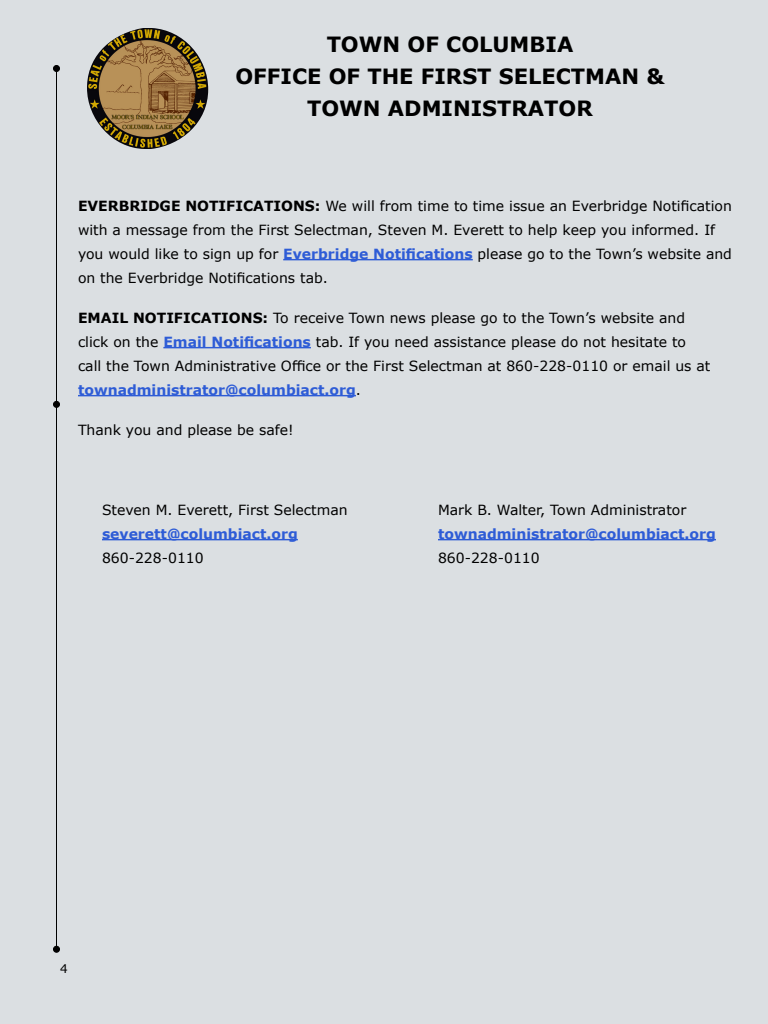
<style>
.page{position:relative;width:768px;height:1024px;background:#dbdfe2}
.page>*{position:absolute;margin:0;border:0;box-sizing:border-box;transform-origin:0 0}
.t1{font:700 21px/32px "Verdana";color:#000;text-align:center}
.Body_Text{font:14px/24px "Verdana";color:#000}
.Body_Text-2{font:700 14px "Verdana";color:#2e5cd6}
.t2{font:12px "Verdana";color:#000}
.s1{font-weight:700}
.s2{font-weight:700;color:#2e5cd6}
</style>
<div class="page">
<hr style="left:56px;top:68px;width:1px;height:881px;background:#000">
<div style="left:53px;top:65px;width:7px;height:7px;border:1px solid #000;border-radius:50%"></div>
<div style="left:53px;top:401px;width:7px;height:7px;border:1px solid #000;border-radius:50%"></div>
<svg style="left:54px;top:946px;width:6px;height:6px"></svg>
<div style="left:53px;top:946px;width:7px;height:7px;border:1px solid #000;border-radius:50%"></div>
<hr style="left:283px;top:259px;width:190px;height:1px;background:#2e5cd6">
<hr style="left:163px;top:347px;width:148px;height:1px;background:#2e5cd6">
<hr style="left:78px;top:395px;width:278px;height:1px;background:#2e5cd6">
<hr style="left:102px;top:539px;width:196px;height:1px;background:#2e5cd6">
<hr style="left:438px;top:539px;width:278px;height:1px;background:#2e5cd6">
<img style="left:87px;top:28px;width:121px;height:121px">
<p class="t1" style="left:327px;top:27px;width:248px">TOWN OF COLUMBIA</p>
<p class="t1" style="left:235px;top:59px;width:431px">OFFICE OF THE FIRST SELECTMAN &amp;<br>TOWN ADMINISTRATOR</p>
<p class="Body_Text" style="left:78px;top:193px;width:656px"><span class="s1">EVERBRIDGE NOTIFICATIONS:</span> We will from time to time issue an Everbridge Notification with a message from the First Selectman, Steven M. Everett to help keep you informed. If you would like to sign up for <span class="s2">Everbridge Notifications</span> please go to the Town’s website and on the Everbridge Notifications tab.</p>
<p class="Body_Text" style="left:78px;top:305px;width:634px"><span class="s1">EMAIL NOTIFICATIONS:</span> To receive Town news please go to the Town’s website and click on the <span class="s2">Email Notifications</span> tab. If you need assistance please do not hesitate to call the Town Administrative Office or the First Selectman at 860-228-0110 or email us at <span class="s2">townadministrator@columbiact.org</span>.</p>
<p class="Body_Text" style="left:78px;top:417px;width:217px">Thank you and please be safe!</p>
<p class="Body_Text" style="left:102px;top:497px;width:247px">Steven M. Everett, First Selectman</p>
<p class="Body_Text" style="left:438px;top:497px;width:250px">Mark B. Walter, Town Administrator</p>
<p class="Body_Text-2" style="left:102px;top:524px;width:197px">severett@columbiact.org</p>
<p class="Body_Text-2" style="left:438px;top:524px;width:279px">townadministrator@columbiact.org</p>
<p class="Body_Text" style="left:102px;top:545px;width:103px">860-228-0110</p>
<p class="Body_Text" style="left:438px;top:545px;width:103px">860-228-0110</p>
<p class="t2" style="left:60px;top:961px;width:9px">4</p>
</div>
